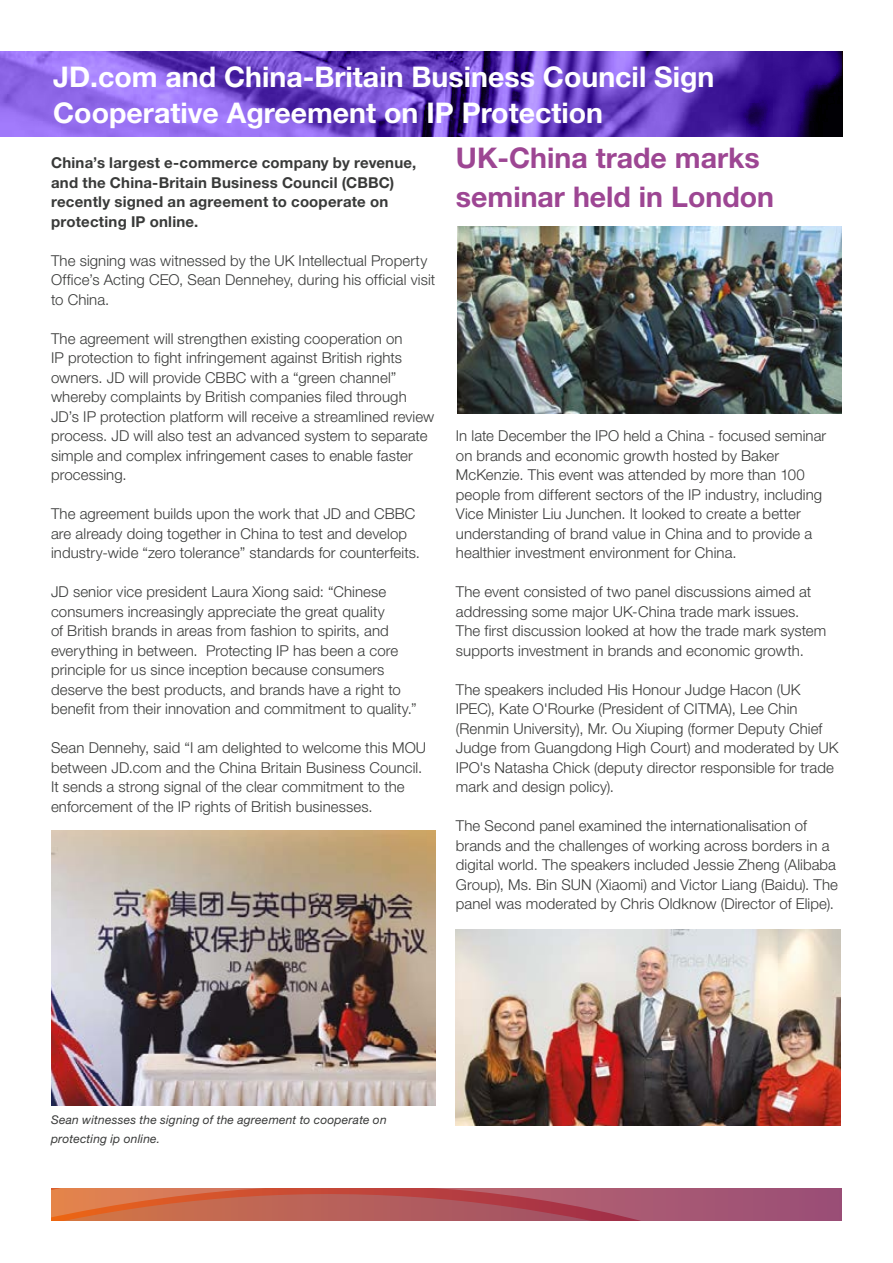
<style>
.page{position:relative;width:893px;height:1263px;background:#fff}
.page>*{position:absolute;margin:0;border:0;box-sizing:border-box;transform-origin:0 0}
.Heading_2{font:700 28.5px/36px "Helvetica Neue LT Std";color:#fff}
.Heading_2-2{font:700 28.5px/39px "Helvetica Neue LT Std";color:#9d4693}
.Body{font:300 15px/19.5px "Helvetica Neue LT Std";letter-spacing:.005em;color:#393a39}
.Body-2{font:700 15px/19.5px "Helvetica Neue LT Std";letter-spacing:.015em;color:#393a39}
.Captions{font:italic 12px/19.5px "Helvetica Neue LT Std";letter-spacing:.015em;color:#393a39}
</style>
<div class="page">
<svg style="left:51px;top:1188px;width:791px;height:32px;background:#b75b5b"></svg>
<img style="left:0;top:51px;width:843px;height:85px">
<img style="left:51px;top:831px;width:385px;height:275px">
<img style="left:457px;top:226px;width:385px;height:188px">
<img style="left:456px;top:929px;width:385px;height:197px">
<p class="Heading_2" style="left:53px;top:58px;width:663px">JD.com and China-Britain Business Council Sign<br>Cooperative Agreement on IP Protection</p>
<p class="Body-2" style="left:51px;top:153px;width:367px">China’s largest e-commerce company by revenue, and the China-Britain Business Council (CBBC) recently signed an agreement to cooperate on protecting IP online.</p>
<p class="Body" style="left:51px;top:250px;width:386px">The signing was witnessed by the UK Intellectual Property<br>Office’s Acting CEO, Sean Dennehey, during his official visit to China.</p>
<p class="Body" style="left:51px;top:328px;width:385px">The agreement will strengthen existing cooperation on<br>IP protection to fight infringement against British rights owners. JD will provide CBBC with a “green channel” whereby complaints by British companies filed through JD’s IP protection platform will receive a streamlined review process. JD will also test an advanced system to separate simple and complex infringement cases to enable faster processing.</p>
<p class="Body" style="left:51px;top:504px;width:371px">The agreement builds upon the work that JD and CBBC are already doing together in China to test and develop industry-wide “zero tolerance” standards for counterfeits.</p>
<p class="Body" style="left:51px;top:582px;width:367px">JD senior vice president Laura Xiong said: “Chinese consumers increasingly appreciate the great quality<br>of British brands in areas from fashion to spirits, and everything in between. Protecting IP has been a core principle for us since inception because consumers deserve the best products, and brands have a right to benefit from their innovation and commitment to quality.”</p>
<p class="Body" style="left:51px;top:738px;width:377px">Sean Dennehy, said “I am delighted to welcome this MOU between JD.com and the China Britain Business Council.<br>It sends a strong signal of the clear commitment to the enforcement of the IP rights of British businesses.</p>
<p class="Heading_2-2" style="left:456px;top:138px;width:320px">UK-China trade marks seminar held in London</p>
<p class="Body" style="left:456px;top:426px;width:372px">In late December the IPO held a China - focused seminar on brands and economic growth hosted by Baker McKenzie. This event was attended by more than 100 people from different sectors of the IP industry, including Vice Minister Liu Junchen. It looked to create a better understanding of brand value in China and to provide a healthier investment environment for China.</p>
<p class="Body" style="left:456px;top:582px;width:372px">The event consisted of two panel discussions aimed at addressing some major UK-China trade mark issues.<br>The first discussion looked at how the trade mark system supports investment in brands and economic growth.</p>
<p class="Body" style="left:456px;top:679px;width:384px">The speakers included His Honour Judge Hacon (UK IPEC), Kate O'Rourke (President of CITMA), Lee Chin (Renmin University), Mr. Ou Xiuping (former Deputy Chief Judge from Guangdong High Court) and moderated by UK IPO's Natasha Chick (deputy director responsible for trade mark and design policy).</p>
<p class="Body" style="left:456px;top:816px;width:384px">The Second panel examined the internationalisation of brands and the challenges of working across borders in a digital world. The speakers included Jessie Zheng (Alibaba Group), Ms. Bin SUN (Xiaomi) and Victor Liang (Baidu). The panel was moderated by Chris Oldknow (Director of Elipe).</p>
<p class="Captions" style="left:51px;top:1109px;width:337px">Sean witnesses the signing of the agreement to cooperate on protecting ip online.</p>
</div>
